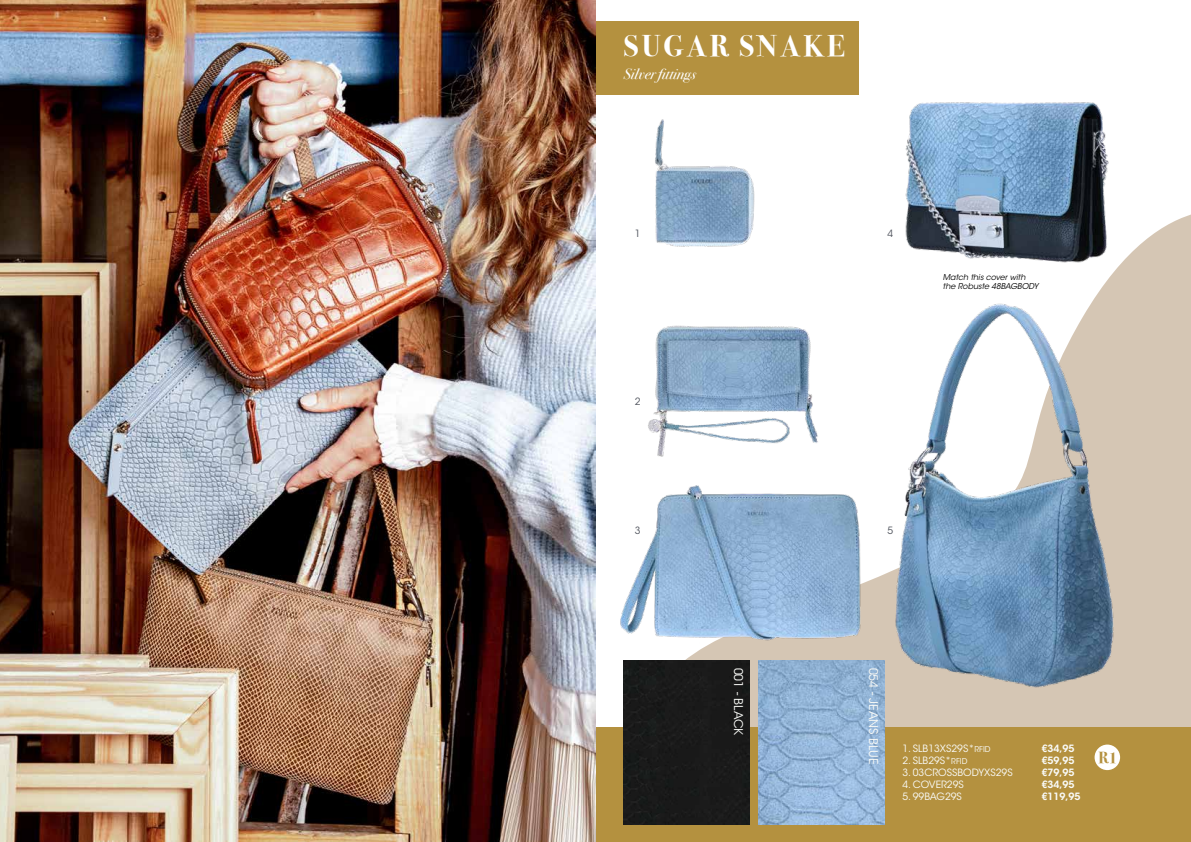
<style>
.page{position:relative;width:1191px;height:842px;background:#fff}
.page>*{position:absolute;margin:0;border:0;box-sizing:border-box;transform-origin:0 0}
.t1{font:700 30px "Bodoni Svty Two ITCTT";letter-spacing:.1em;color:#fff}
.t2{font:700 16px "Bodoni Svty Two ITCTT";color:#b4913f}
.t3{font:italic 15px "Bodoni Svty Two ITCTT";color:#fff}
.t4{font:12px "ITC Avant Garde Std";color:#f9faf7}
.t5{font:10px "ITC Avant Garde Std";color:#f9faf7}
.t6{font:600 10px/12px "ITC Avant Garde Std";color:#f9faf7}
.t7{font:10px "ITC Avant Garde Std";color:#52565f}
.t8{font:italic 8px/9.6px "ITC Avant Garde Std";color:#000}
.s1{font-size:8px}
</style>
<div class="page">
<svg style="left:595px;top:209px;width:596px;height:519px"></svg>
<img style="left:615px;top:480px;width:249px;height:170px">
<div style="left:595px;top:728px;width:596px;height:114px;background:#b4913f"></div>
<img style="left:634px;top:318px;width:197px;height:144px">
<div style="left:595px;top:21px;width:264px;height:74px;background:#b4913f"></div>
<img style="left:759px;top:661px;width:125px;height:164px">
<div style="left:624px;top:661px;width:125px;height:164px;background:#191919"></div>
<div style="left:1094px;top:744px;width:26px;height:26px;background:#fff;border-radius:50%"></div>
<img style="left:0;top:0;width:595px;height:842px">
<img style="left:901px;top:102px;width:213px;height:162px">
<img style="left:652px;top:119px;width:105px;height:134px">
<img style="left:892px;top:300px;width:224px;height:388px">
<h1 class="t1" style="left:624px;top:21px;width:223px">SUGAR SNAKE</h1>
<h3 class="t3" style="left:624px;top:61px;width:74px">Silver fittings</h3>
<p class="t7" style="left:634px;top:227px;width:7px">1</p>
<p class="t7" style="left:634px;top:396px;width:7px">2</p>
<p class="t7" style="left:634px;top:524px;width:7px">3</p>
<p class="t7" style="left:887px;top:227px;width:7px">4</p>
<p class="t8" style="left:943px;top:272px;width:97px">Match this cover with the Robuste 48BAGBODY</p>
<p class="t7" style="left:887px;top:524px;width:7px">5</p>
<p class="t4" style="left:745px;top:667px;width:69px;rotate:90deg">001 - BLACK</p>
<p class="t4" style="left:880px;top:667px;width:99px;rotate:90deg">054 - JEANS BLUE</p>
<p class="t5" style="left:902px;top:742px;width:90px">1. SLB13XS29S*<span class="s1">RFID</span></p>
<p class="t5" style="left:902px;top:754px;width:67px">2. SLB29S*<span class="s1">RFID</span></p>
<p class="t5" style="left:902px;top:766px;width:112px">3. 03CROSSBODYXS29S</p>
<p class="t5" style="left:902px;top:778px;width:63px">4. COVER29S</p>
<p class="t5" style="left:902px;top:790px;width:61px">5. 99BAG29S</p>
<p class="t6" style="left:1041px;top:742px;width:40px">€34,95 €59,95 €79,95 €34,95 €119,95</p>
<h2 class="t2" style="left:1098px;top:744px;width:21px">R1</h2>
</div>
